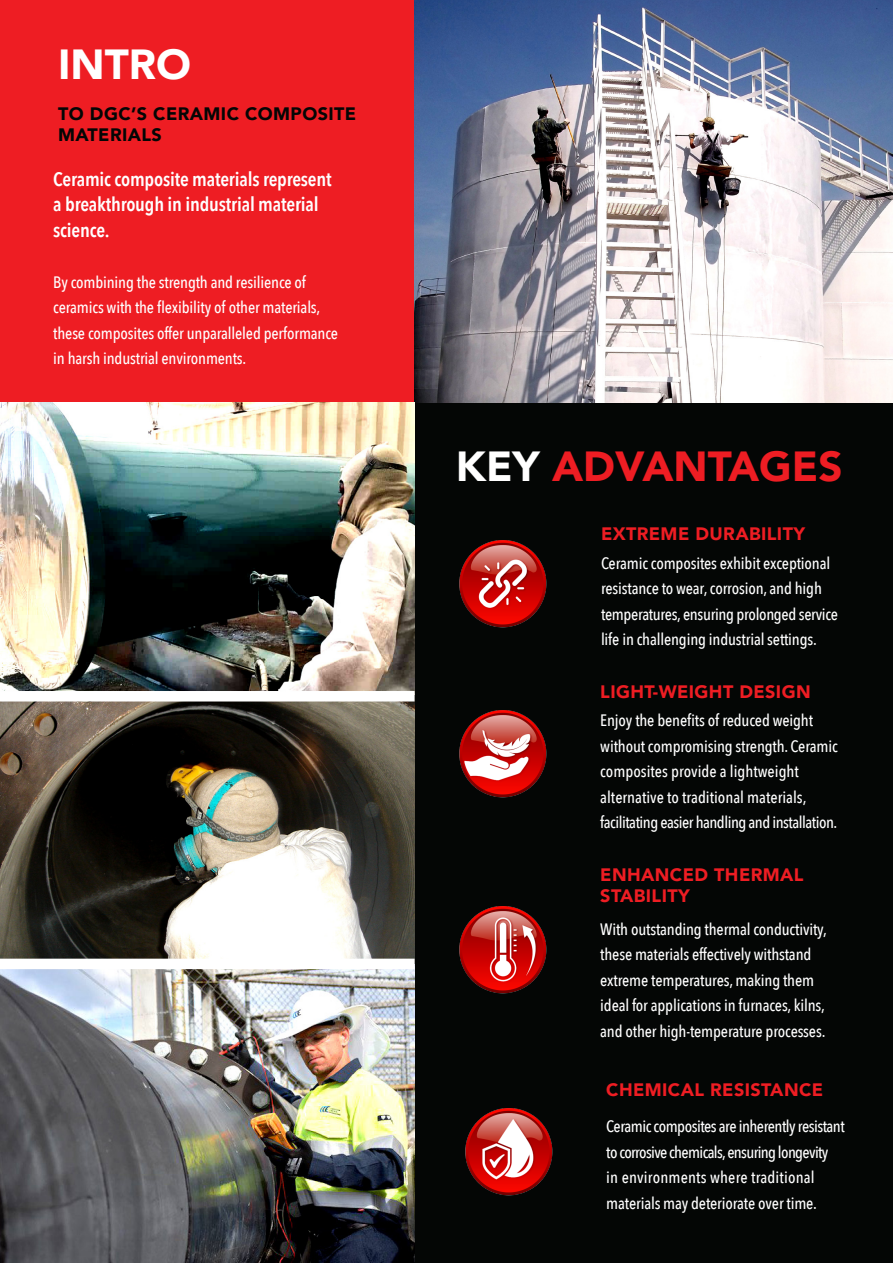
<style>
.page{position:relative;width:893px;height:1263px;background:#fff}
.page>*{position:absolute;margin:0;border:0;box-sizing:border-box;transform-origin:0 0}
.t1{font:900 42px "Avenir";color:#ee1d23}
.t2{font:900 42px "Avenir";color:#fff}
.t3{font:600 19.5px/25.5px "Avenir Next Condensed";letter-spacing:-.01em;color:#fff}
.t4{font:900 18px/21px "Avenir";letter-spacing:.02em;color:#ee1d23}
.t5{font:900 18px "Avenir";letter-spacing:.02em;color:#040605}
.t6{font:500 16.5px/25.5px "Avenir Next Condensed";letter-spacing:-.01em;color:#fff}
.t7{font:500 16.5px/25.5px "Avenir Next Condensed";letter-spacing:-.04em;color:#fff}
.t8{font:500 16.5px "Avenir Next Condensed";letter-spacing:-.03em;color:#fff}
.s1{color:#fff}
</style>
<div class="page">
<div style="left:415px;top:403px;width:478px;height:860px;background:#040605"></div>
<div style="left:0;top:0;width:526px;height:403px;background:#ee1d23"></div>
<img style="left:415px;top:0;width:478px;height:403px">
<img style="left:459px;top:540px;width:88px;height:88px">
<img style="left:459px;top:710px;width:88px;height:88px">
<img style="left:459px;top:906px;width:88px;height:88px">
<img style="left:465px;top:1108px;width:88px;height:88px">
<img style="left:0;top:403px;width:415px;height:860px">
<div style="left:0;top:691px;width:415px;height:10px;background:#fff"></div>
<div style="left:0;top:959px;width:415px;height:10px;background:#fff"></div>
<p class="t2" style="left:58px;top:28px;width:134px">INTRO</p>
<p class="t5" style="left:58px;top:98px;width:300px">TO DGC’S CERAMIC COMPOSITE</p>
<p class="t5" style="left:58px;top:119px;width:105px">MATERIALS</p>
<p class="t3" style="left:53px;top:166px;width:280px">Ceramic composite materials represent a breakthrough in industrial material science.</p>
<p class="t6" style="left:53px;top:269px;width:286px">By combining the strength and resilience of ceramics with the flexibility of other materials, these composites offer unparalleled performance in harsh industrial environments.</p>
<p class="t1" style="left:456px;top:431px;width:388px"><span class="s1">KEY</span> ADVANTAGES</p>
<p class="t4" style="left:601px;top:523px;width:206px">EXTREME DURABILITY</p>
<p class="t6" style="left:601px;top:550px;width:231px">Ceramic composites exhibit exceptional</p>
<p class="t6" style="left:601px;top:575px;width:222px">resistance to wear, corrosion, and high</p>
<p class="t6" style="left:601px;top:601px;width:238px">temperatures, ensuring prolonged service</p>
<p class="t6" style="left:601px;top:626px;width:217px">life in challenging industrial settings.</p>
<p class="t4" style="left:600px;top:680px;width:212px">LIGHT-WEIGHT DESIGN</p>
<p class="t6" style="left:600px;top:707px;width:214px">Enjoy the benefits of reduced weight</p>
<p class="t6" style="left:600px;top:733px;width:239px">without compromising strength. Ceramic</p>
<p class="t6" style="left:600px;top:758px;width:200px">composites provide a lightweight</p>
<p class="t6" style="left:600px;top:784px;width:208px">alternative to traditional materials,</p>
<p class="t8" style="left:600px;top:812px;width:238px">facilitating easier handling and installation.</p>
<p class="t4" style="left:600px;top:863px;width:205px">ENHANCED THERMAL<br>STABILITY</p>
<p class="t6" style="left:600px;top:916px;width:228px">With outstanding thermal conductivity, these materials effectively withstand extreme temperatures, making them ideal for applications in furnaces, kilns, and other high-temperature processes.</p>
<p class="t4" style="left:606px;top:1079px;width:218px">CHEMICAL RESISTANCE</p>
<p class="t7" style="left:606px;top:1114px;width:240px">Ceramic composites are inherently resistant to corrosive chemicals, ensuring longevity</p>
<p class="t6" style="left:606px;top:1165px;width:212px">in environments where traditional materials may deteriorate over time.</p>
</div>
